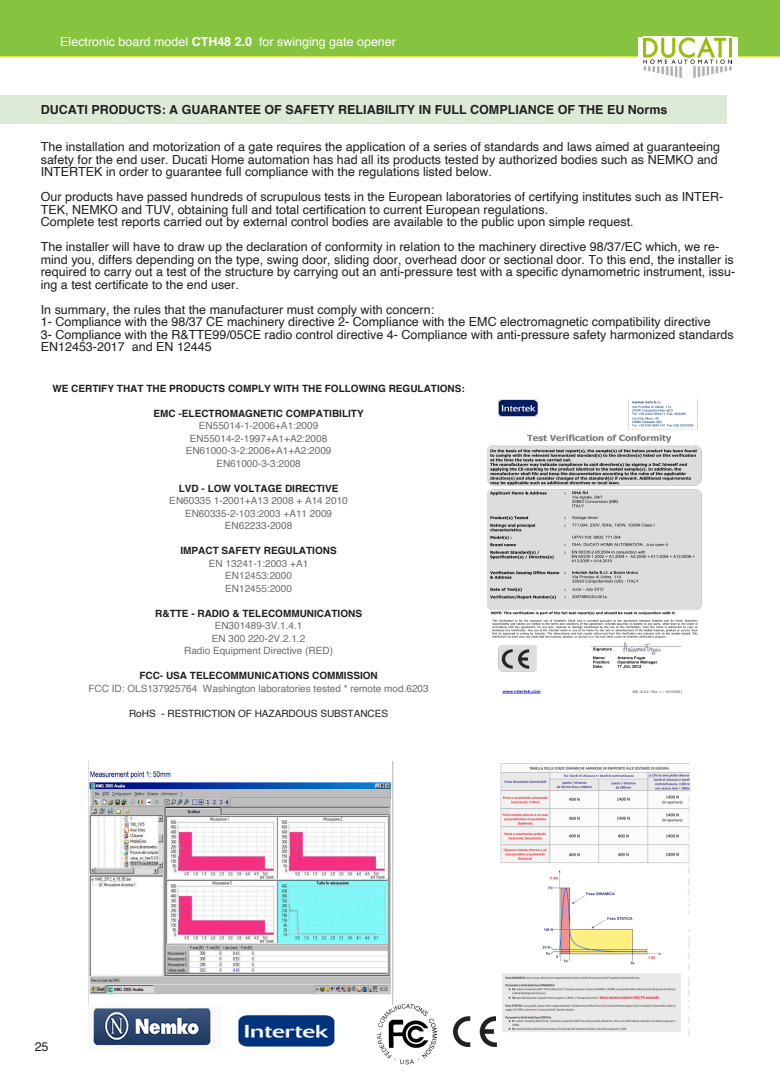
<style>
.page{position:relative;width:780px;height:1088px;background:#fff}
.page>*{position:absolute;margin:0;border:0;box-sizing:border-box;transform-origin:0 0}
.Normale{font:12.5px/12.5px "Helvetica";color:#231f20}
.Normale-2{font:700 12.5px "Helvetica";color:#231f20}
.t1{font:12.5px "Helvetica";color:#fff}
.Normale-3{font:10px "Helvetica";color:#6c6d70}
.Normale-4{font:700 10px "Helvetica";color:#231f20}
.Normale-5{font:10px "Helvetica";color:#231f20}
.s1{font-weight:700}
</style>
<div class="page">
<div style="left:0;top:0;width:780px;height:57px;background:#86c43f"></div>
<div style="left:638px;top:37px;width:99px;height:41px;background:#fff"></div>
<img style="left:643px;top:37px;width:88px;height:41px">
<div style="left:0;top:96px;width:726px;height:28px;background:#dcebd6"></div>
<img style="left:238px;top:1015px;width:97px;height:32px">
<img style="left:93px;top:1008px;width:118px;height:38px">
<img style="left:376px;top:1004px;width:61px;height:61px">
<img style="left:487px;top:399px;width:215px;height:295px">
<img style="left:454px;top:1016px;width:42px;height:31px">
<img style="left:89px;top:762px;width:305px;height:242px">
<img style="left:500px;top:763px;width:189px;height:274px">
<p class="t1" style="left:60px;top:32px;width:337px">Electronic board model <span class="s1">CTH48 2.0</span> for swinging gate opener</p>
<p class="Normale-2" style="left:41px;top:99px;width:628px">DUCATI PRODUCTS: A GUARANTEE OF SAFETY RELIABILITY IN FULL COMPLIANCE OF THE EU Norms</p>
<p class="Normale" style="left:41px;top:141px;width:680px">The installation and motorization of a gate requires the application of a series of standards and laws aimed at guaranteeing safety for the end user. Ducati Home automation has had all its products tested by authorized bodies such as NEMKO and<br>INTERTEK in order to guarantee full compliance with the regulations listed below.</p>
<p class="Normale" style="left:41px;top:191px;width:684px">Our products have passed hundreds of scrupulous tests in the European laboratories of certifying institutes such as INTER-<br>TEK, NEMKO and TUV, obtaining full and total certification to current European regulations.</p>
<p class="Normale" style="left:41px;top:216px;width:594px">Complete test reports carried out by external control bodies are available to the public upon simple request.</p>
<p class="Normale" style="left:41px;top:241px;width:696px">The installer will have to draw up the declaration of conformity in relation to the machinery directive 98/37/EC which, we re&shy;mind you, differs depending on the type, swing door, sliding door, overhead door or sectional door. To this end, the installer is required to carry out a test of the structure by carrying out an anti-pressure test with a specific dynamometric instrument, issu&shy;ing a test certificate to the end user.</p>
<p class="Normale" style="left:41px;top:304px;width:395px">In summary, the rules that the manufacturer must comply with concern:</p>
<p class="Normale" style="left:41px;top:316px;width:694px">1- Compliance with the 98/37 CE machinery directive 2- Compliance with the EMC electromagnetic compatibility directive<br>3- Compliance with the R&amp;TTE99/05CE radio control directive 4- Compliance with anti-pressure safety harmonized standards<br>EN12453-2017 and EN 12445</p>
<p class="Normale-4" style="left:52px;top:380px;width:414px">WE CERTIFY THAT THE PRODUCTS COMPLY WITH THE FOLLOWING REGULATIONS:</p>
<p class="Normale-4" style="left:153px;top:405px;width:211px">EMC -ELECTROMAGNETIC COMPATIBILITY</p>
<p class="Normale-3" style="left:199px;top:418px;width:121px">EN55014-1-2006+A1:2009</p>
<p class="Normale-3" style="left:190px;top:431px;width:139px">EN55014-2-1997+A1+A2:2008</p>
<p class="Normale-3" style="left:186px;top:443px;width:147px">EN61000-3-2:2006+A1+A2:2009</p>
<p class="Normale-3" style="left:216px;top:456px;width:86px">EN61000-3-3:2008</p>
<p class="Normale-4" style="left:179px;top:480px;width:161px">LVD - LOW VOLTAGE DIRECTIVE</p>
<p class="Normale-3" style="left:169px;top:493px;width:180px">EN60335 1-2001+A13 2008 + A14 2010</p>
<p class="Normale-3" style="left:185px;top:506px;width:149px">EN60335-2-103:2003 +A11 2009</p>
<p class="Normale-3" style="left:225px;top:518px;width:69px">EN62233-2008</p>
<p class="Normale-4" style="left:180px;top:543px;width:158px">IMPACT SAFETY REGULATIONS</p>
<p class="Normale-3" style="left:209px;top:556px;width:101px">EN 13241-1:2003 +A1</p>
<p class="Normale-3" style="left:225px;top:568px;width:68px">EN12453:2000</p>
<p class="Normale-3" style="left:225px;top:581px;width:68px">EN12455:2000</p>
<p class="Normale-4" style="left:155px;top:605px;width:208px">R&amp;TTE - RADIO &amp; TELECOMMUNICATIONS</p>
<p class="Normale-3" style="left:215px;top:618px;width:89px">EN301489-3V.1.4.1</p>
<p class="Normale-3" style="left:212px;top:631px;width:95px">EN 300 220-2V.2.1.2</p>
<p class="Normale-3" style="left:184px;top:643px;width:150px">Radio Equipment Directive (RED)</p>
<p class="Normale-4" style="left:139px;top:668px;width:240px">FCC- USA TELECOMMUNICATIONS COMMISSION</p>
<p class="Normale-3" style="left:88px;top:681px;width:342px">FCC ID: OLS137925764 Washington laboratories tested * remote mod.6203</p>
<p class="Normale-5" style="left:129px;top:706px;width:260px">RoHS - RESTRICTION OF HAZARDOUS SUBSTANCES</p>
<p class="Normale" style="left:35px;top:1041px;width:15px">25</p>
</div>
